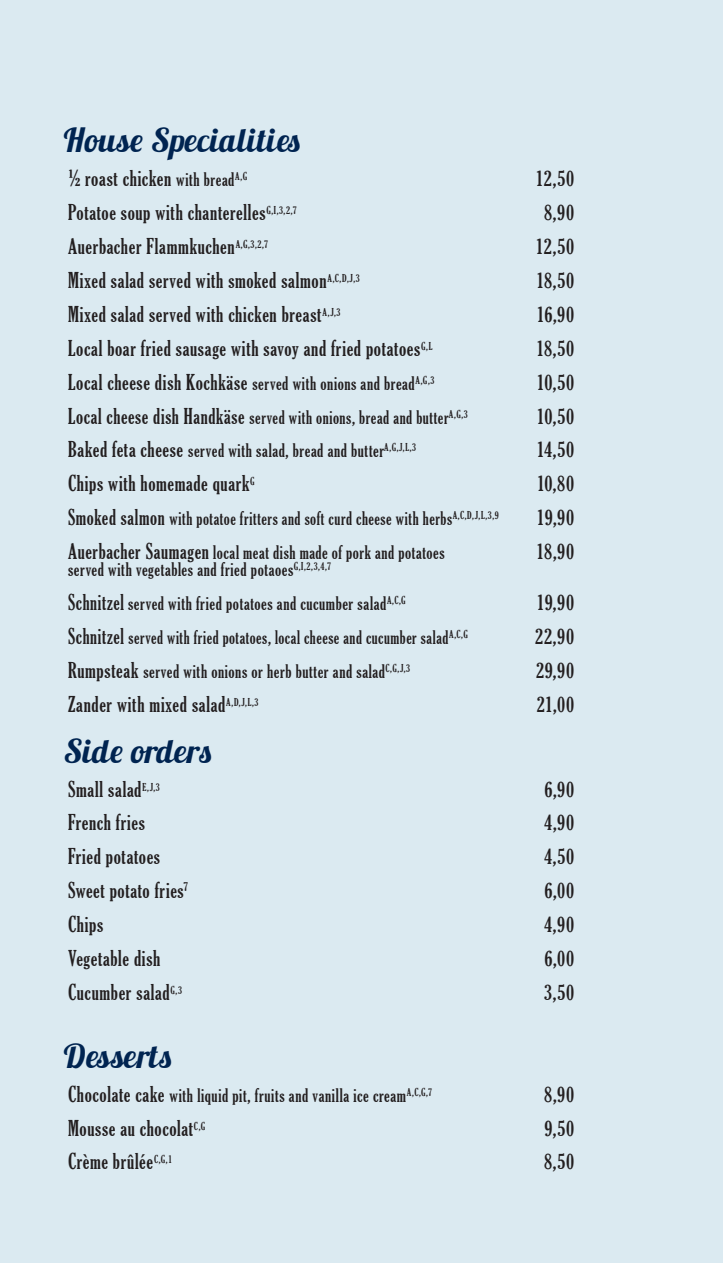
<style>
.page{position:relative;width:723px;height:1263px;background:#dbeaf1}
.page>*{position:absolute;margin:0;border:0;box-sizing:border-box;transform-origin:0 0}
.t1{font:33px "Lobster 1.3";letter-spacing:.02em;color:#002451}
.t2{font:extra-condensed 21px "Gloucester";letter-spacing:.03em;color:#231f20}
.t3{font:extra-condensed 18px/33.9px "Gloucester";letter-spacing:.035em;color:#231f20}
.t4{font:extra-condensed 18px "Gloucester";letter-spacing:.035em;color:#231f20;scale:.96 1}
.s1{font-size:18px}
.s2{font-size:21px}
</style>
<div class="page">
<h1 class="t1" style="left:64px;top:119px;width:238px">House Specialities</h1>
<p class="t2" style="left:68px;top:166px;width:180px">½ roast chicken <span class="s1">with bread</span><sup>A,G</sup></p>
<p class="t2" style="left:535px;top:166px;width:40px">12,50</p>
<p class="t2" style="left:68px;top:200px;width:230px">Potatoe soup with chanterelles<sup>G,I,3,2,7</sup></p>
<p class="t2" style="left:544px;top:200px;width:31px">8,90</p>
<p class="t2" style="left:68px;top:234px;width:202px">Auerbacher Flammkuchen<sup>A,G,3,2,7</sup></p>
<p class="t2" style="left:535px;top:234px;width:40px">12,50</p>
<p class="t2" style="left:68px;top:268px;width:293px">Mixed salad served with smoked salmon<sup>A,C,D,J,3</sup></p>
<p class="t2" style="left:536px;top:268px;width:39px">18,50</p>
<p class="t2" style="left:68px;top:302px;width:274px">Mixed salad served with chicken breast<sup>A,J,3</sup></p>
<p class="t2" style="left:536px;top:302px;width:39px">16,90</p>
<p class="t2" style="left:68px;top:336px;width:366px">Local boar fried sausage with savoy and fried potatoes<sup>G,L</sup></p>
<p class="t2" style="left:536px;top:336px;width:39px">18,50</p>
<p class="t3" style="left:68px;top:366px;width:368px"><span class="s2">Local cheese dish Kochkäse</span> served with onions and bread<sup>A,G,3</sup></p>
<p class="t2" style="left:536px;top:370px;width:39px">10,50</p>
<p class="t3" style="left:68px;top:400px;width:401px"><span class="s2">Local cheese dish Handkäse</span> served with onions, bread and butter<sup>A,G,3</sup></p>
<p class="t2" style="left:536px;top:404px;width:39px">10,50</p>
<p class="t3" style="left:68px;top:434px;width:350px"><span class="s2">Baked feta cheese</span> served with salad, bread and butter<sup>A,G,J,L,3</sup></p>
<p class="t2" style="left:536px;top:438px;width:39px">14,50</p>
<p class="t2" style="left:68px;top:472px;width:188px">Chips with homemade quark<sup>G</sup></p>
<p class="t2" style="left:537px;top:472px;width:39px">10,80</p>
<p class="t3" style="left:68px;top:502px;width:432px"><span class="s2">Smoked salmon</span> with potatoe fritters and soft curd cheese with herbs<sup>A,C,D,J,L,3,9</sup></p>
<p class="t2" style="left:536px;top:505px;width:39px">19,90</p>
<p class="t3" style="left:68px;top:536px;width:378px"><span class="s2">Auerbacher Saumagen</span> local meat dish made of pork and potatoes</p>
<p class="t2" style="left:536px;top:539px;width:39px">18,90</p>
<p class="t3" style="left:68px;top:553px;width:339px">served with vegetables and fried potaoes<sup>G,I,2,3,4,7<br></sup><span class="s2">Schnitzel</span> served with fried potatoes and cucumber salad<sup>A,C,G</sup></p>
<p class="t2" style="left:536px;top:590px;width:39px">19,90</p>
<p class="t4" style="left:68px;top:627px;width:418px"><span class="s2">Schnitzel</span> served with fried potatoes, local cheese and cucumber salad<sup>A,C,G</sup></p>
<p class="t2" style="left:535px;top:624px;width:40px">22,90</p>
<p class="t3" style="left:68px;top:654px;width:344px"><span class="s2">Rumpsteak</span> served with onions or herb butter and salad<sup>C,G,J,3</sup></p>
<p class="t2" style="left:536px;top:658px;width:40px">29,90</p>
<p class="t2" style="left:68px;top:692px;width:192px">Zander with mixed salad<sup>A,D,J,L,3</sup></p>
<p class="t2" style="left:537px;top:692px;width:39px">21,00</p>
<h1 class="t1" style="left:64px;top:730px;width:150px">Side orders</h1>
<p class="t2" style="left:68px;top:777px;width:93px">Small salad<sup>E,J,3</sup></p>
<p class="t2" style="left:544px;top:777px;width:31px">6,90</p>
<p class="t2" style="left:68px;top:811px;width:78px">French fries</p>
<p class="t2" style="left:544px;top:811px;width:31px">4,90</p>
<p class="t2" style="left:68px;top:844px;width:94px">Fried potatoes</p>
<p class="t2" style="left:544px;top:844px;width:32px">4,50</p>
<p class="t2" style="left:68px;top:878px;width:122px">Sweet potato fries<sup>7</sup></p>
<p class="t2" style="left:544px;top:878px;width:31px">6,00</p>
<p class="t2" style="left:68px;top:912px;width:37px">Chips</p>
<p class="t2" style="left:544px;top:912px;width:31px">4,90</p>
<p class="t2" style="left:68px;top:946px;width:94px">Vegetable dish</p>
<p class="t2" style="left:544px;top:946px;width:31px">6,00</p>
<p class="t2" style="left:68px;top:980px;width:116px">Cucumber salad<sup>G,3</sup></p>
<p class="t2" style="left:544px;top:980px;width:31px">3,50</p>
<h1 class="t1" style="left:64px;top:1035px;width:110px">Desserts</h1>
<p class="t3" style="left:68px;top:1078px;width:366px"><span class="s2">Chocolate cake</span> with liquid pit, fruits and vanilla ice cream<sup>A,C,G,7</sup></p>
<p class="t2" style="left:544px;top:1082px;width:31px">8,90</p>
<p class="t2" style="left:68px;top:1116px;width:139px">Mousse au chocolat<sup>C,G</sup></p>
<p class="t2" style="left:544px;top:1116px;width:31px">9,50</p>
<p class="t2" style="left:68px;top:1150px;width:105px">Crème brûlée<sup>C,G,1</sup></p>
<p class="t2" style="left:544px;top:1150px;width:32px">8,50</p>
</div>
